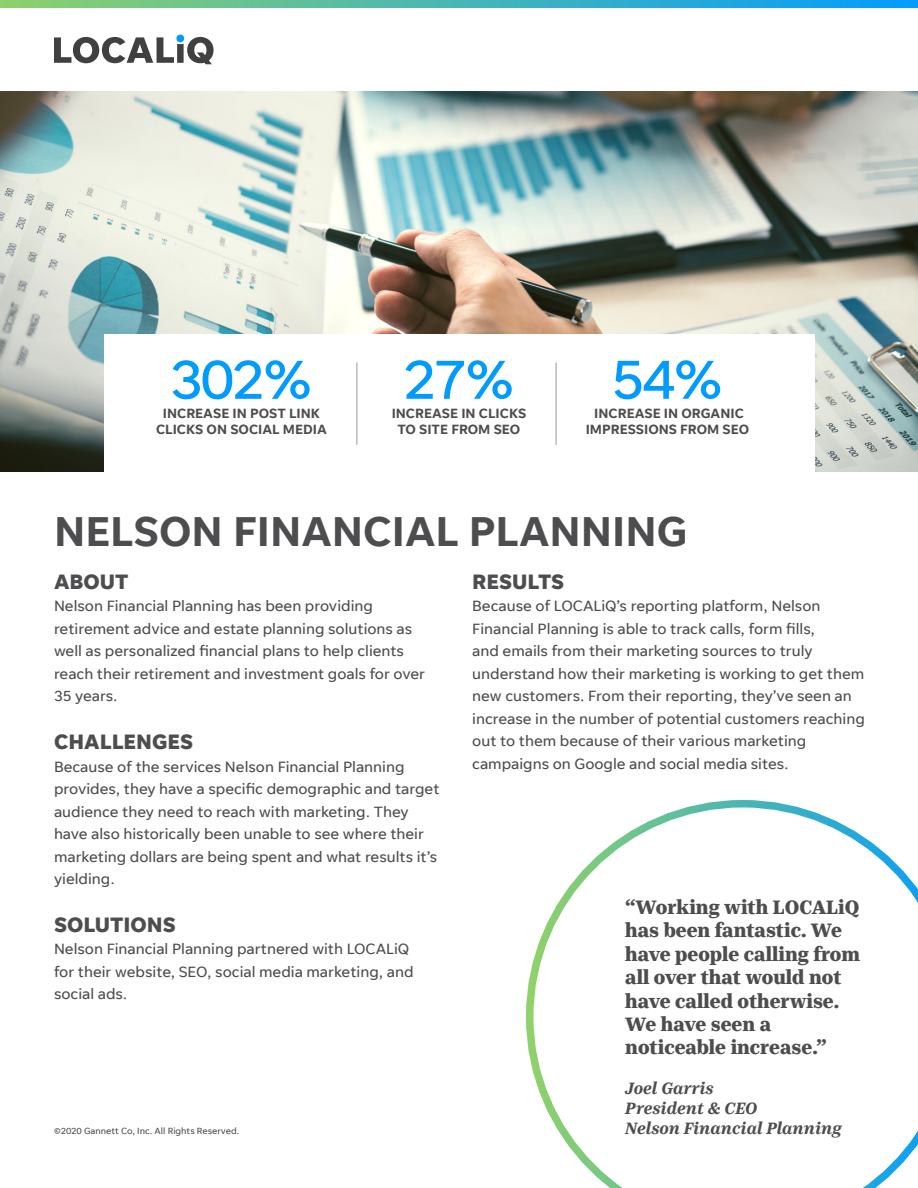
<style>
.page{position:relative;width:918px;height:1188px;background:#fff}
.page>*{position:absolute;margin:0;border:0;box-sizing:border-box;transform-origin:0 0}
.Page_1__Stats{font:57px "Unify Sans";letter-spacing:-.05em;color:#009bff}
.Page_1__Company_Name{font:600 42px "Unify Sans";color:#4d4d4f}
.Section_Heading{font:700 21px "Unify Sans";color:#4d4d4f}
.t1{font:700 19.5px/23.4px "Unify Serif Text";color:#4d4d4f}
.Attribution{font:italic 16.5px/19.8px "Unify Serif Text S Bd";color:#4d4d4f}
.Section_Copy{font:15px/22.5px "Unify Sans";color:#4d4d4f}
.Page_1__Stat_Copy{font:600 13.5px/16.2px "Unify Sans";color:#4d4d4f;text-align:center}
.t2{font:9px "Unify Sans";color:#4d4d4f}
</style>
<div class="page">
<svg style="left:526px;top:800px;width:392px;height:388px"></svg>
<img style="left:0;top:91px;width:918px;height:381px">
<div style="left:104px;top:334px;width:710px;height:139px;background:#fff"></div>
<hr style="left:357px;top:363px;width:1px;height:82px;background:#999">
<hr style="left:556px;top:363px;width:1px;height:82px;background:#999">
<svg style="left:0;top:0;width:918px;height:8px;background:#47b6b4"></svg>
<svg style="left:54px;top:35px;width:160px;height:29px"></svg>
<p class="Page_1__Stats" style="left:170px;top:348px;width:145px">302%</p>
<p class="Page_1__Stat_Copy" style="left:156px;top:406px;width:172px">INCREASE IN POST LINK<br>CLICKS ON SOCIAL MEDIA</p>
<p class="Page_1__Stats" style="left:403px;top:348px;width:114px">27%</p>
<p class="Page_1__Stat_Copy" style="left:392px;top:406px;width:136px">INCREASE IN CLICKS<br>TO SITE FROM SEO</p>
<p class="Page_1__Stats" style="left:611px;top:348px;width:114px">54%</p>
<p class="Page_1__Stat_Copy" style="left:586px;top:406px;width:165px">INCREASE IN ORGANIC<br>IMPRESSIONS FROM SEO</p>
<p class="Page_1__Company_Name" style="left:54px;top:509px;width:635px">NELSON FINANCIAL PLANNING</p>
<p class="Section_Heading" style="left:54px;top:570px;width:76px">ABOUT</p>
<p class="Section_Copy" style="left:54px;top:595px;width:373px">Nelson Financial Planning has been providing retirement advice and estate planning solutions as well as personalized financial plans to help clients reach their retirement and investment goals for over 35 years.</p>
<p class="Section_Heading" style="left:54px;top:730px;width:141px">CHALLENGES</p>
<p class="Section_Copy" style="left:54px;top:755px;width:387px">Because of the services Nelson Financial Planning provides, they have a specific demographic and target audience they need to reach with marketing. They have also historically been unable to see where their marketing dollars are being spent and what results it’s yielding.</p>
<p class="Section_Heading" style="left:54px;top:913px;width:123px">SOLUTIONS</p>
<p class="Section_Copy" style="left:54px;top:938px;width:361px">Nelson Financial Planning partnered with LOCALiQ for their website, SEO, social media marketing, and social ads.</p>
<p class="Section_Heading" style="left:472px;top:570px;width:93px">RESULTS</p>
<p class="Section_Copy" style="left:472px;top:595px;width:394px">Because of LOCALiQ’s reporting platform, Nelson Financial Planning is able to track calls, form fills,<br>and emails from their marketing sources to truly understand how their marketing is working to get them new customers. From their reporting, they’ve seen an increase in the number of potential customers reaching out to them because of their various marketing campaigns on Google and social media sites.</p>
<p class="t1" style="left:625px;top:896px;width:236px">“Working with LOCALiQ has been fantastic. We have people calling from all over that would not have called otherwise.<br>We have seen a noticeable increase.”</p>
<p class="Attribution" style="left:625px;top:1079px;width:133px">Joel Garris<br>President &amp; CEO</p>
<p class="Attribution" style="left:625px;top:1118px;width:218px">Nelson Financial Planning</p>
<p class="t2" style="left:54px;top:1126px;width:187px">©2020 Gannett Co, Inc. All Rights Reserved.</p>
</div>
